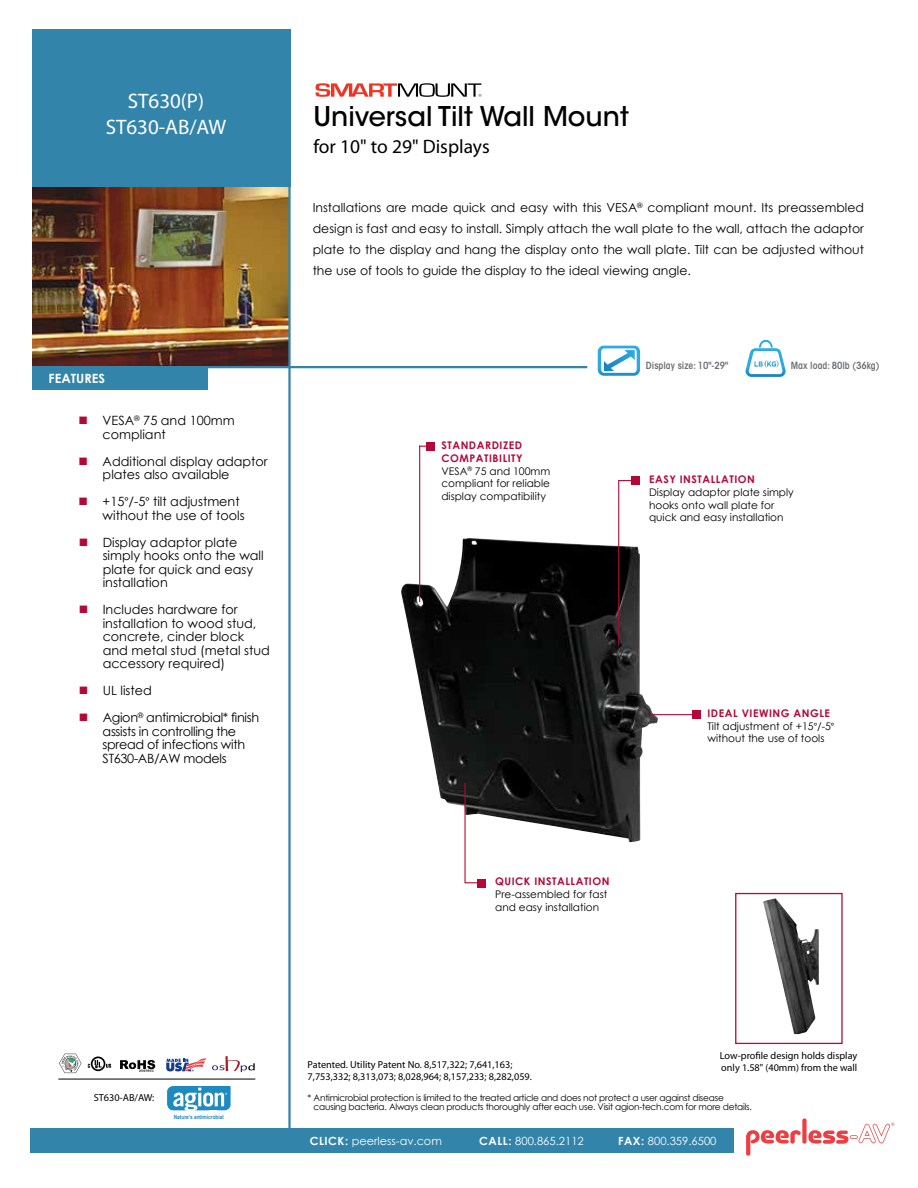
<style>
.page{position:relative;width:918px;height:1188px;background:#fff}
.page>*{position:absolute;margin:0;border:0;box-sizing:border-box;transform-origin:0 0}
.t1{font:500 27px "ITC Avant Garde Std";color:#000}
.t2{font:21px/25.2px "Myriad Pro";color:#fff;text-align:center}
.t3{font:19.5px "Myriad Pro";color:#000}
.t4{font:12.75px/13.5px "Century Gothic";color:#000}
.t5{font:12.75px/13.5px "Century Gothic";letter-spacing:-.025em;color:#000}
.t6{font:700 12.75px "Century Gothic";color:#fff}
.t7{font:12.45px/21px "Century Gothic";color:#000;text-align:justify}
.t8{font:11.25px "Century Gothic";color:#fff}
.t9{font:700 11.25px "Century Gothic";color:#fff}
.t10{font:10.5px/12.8px "Century Gothic";color:#000}
.t11{font:700 10.5px "Century Gothic";letter-spacing:.05em;color:#b30838}
.t12{font:10.2px/11.6px "Myriad Pro";color:#000}
.t13{font:600 condensed 9.9px "ITC Avant Garde Std";color:#6d6e71}
.t14{font:9px/9px "Century Gothic";letter-spacing:-.025em;color:#000}
.t15{font:700 5.85px "Arial Narrow";color:#1d8bc0}
.s1{color:#b30838}
.s2{font-family:"Myriad Pro"}
.s3{font-weight:700;color:#b30838}
.s4{font-weight:700}
</style>
<div class="page">
<img style="left:401px;top:538px;width:257px;height:304px">
<img style="left:32px;top:187px;width:256px;height:179px">
<hr style="left:32px;top:366px;width:555px;height:2px;background:#3384aa">
<div style="left:32px;top:29px;width:258px;height:158px;background:#3384aa"></div>
<div style="left:32px;top:366px;width:176px;height:24px;background:#3384aa"></div>
<svg style="left:598px;top:346px;width:42px;height:30px"></svg>
<hr style="left:288px;top:29px;width:3px;height:1101px;background:#3384aa">
<div style="left:31px;top:1129px;width:703px;height:24px;background:#3384aa"></div>
<svg style="left:746px;top:340px;width:40px;height:37px"></svg>
<div style="left:735px;top:893px;width:108px;height:151px;border:1px solid #b30838"></div>
<svg style="left:618px;top:480px;width:15px;height:167px"></svg>
<div style="left:631px;top:476px;width:9px;height:9px;background:#b30838"></div>
<div style="left:477px;top:879px;width:9px;height:8px;background:#b30838"></div>
<hr style="left:419px;top:446px;width:1px;height:156px;background:#b30838">
<div style="left:426px;top:442px;width:9px;height:8px;background:#b30838"></div>
<hr style="left:651px;top:714px;width:43px;height:1px;background:#b30838">
<div style="left:692px;top:710px;width:9px;height:9px;background:#b30838"></div>
<img style="left:763px;top:898px;width:56px;height:136px">
<svg style="left:464px;top:782px;width:16px;height:102px"></svg>
<div style="left:91px;top:1057px;width:14px;height:14px;border:2px solid #000;border-radius:50%"></div>
<svg style="left:88px;top:1060px;width:23px;height:8px"></svg>
<svg style="left:59px;top:1054px;width:22px;height:19px"></svg>
<svg style="left:212px;top:1056px;width:43px;height:16px"></svg>
<svg style="left:166px;top:1058px;width:40px;height:13px"></svg>
<svg style="left:120px;top:1060px;width:35px;height:12px"></svg>
<svg style="left:166px;top:1085px;width:65px;height:26px"></svg>
<hr style="left:58px;top:1079px;width:197px;height:1px;background:#000">
<svg style="left:746px;top:1130px;width:55px;height:26px"></svg>
<div style="left:802px;top:1118px;width:5px;height:26px;background:#ef3e42;border-radius:2px"></div>
<svg style="left:808px;top:1123px;width:86px;height:21px"></svg>
<svg style="left:316px;top:83px;width:165px;height:14px"></svg>
<h2 class="t2" style="left:106px;top:88px;width:122px">ST630(P)<br>ST630-AB/AW</h2>
<p class="t6" style="left:49px;top:369px;width:58px">FEATURES</p>
<p class="t4" style="left:103px;top:414px;width:134px;text-indent:-24px"><span class="s1">■</span> VESA<sup>®</sup> 75 and 100mm compliant</p>
<p class="t4" style="left:103px;top:454px;width:167px;text-indent:-24px"><span class="s1">■</span> Additional display adaptor plates also available</p>
<p class="t4" style="left:103px;top:495px;width:144px;text-indent:-24px"><span class="s1">■</span> +15<span class="s2">°</span>/-5<span class="s2">°</span> tilt adjustment without the use of tools</p>
<p class="t4" style="left:103px;top:535px;width:163px;text-indent:-24px"><span class="s1">■</span> Display adaptor plate simply hooks onto the wall plate for quick and easy installation</p>
<p class="t4" style="left:103px;top:603px;width:169px;text-indent:-24px"><span class="s1">■</span> Includes hardware for installation to wood stud, concrete, cinder block and metal stud (metal stud accessory required)</p>
<p class="t4" style="left:79px;top:684px;width:75px"><span class="s1">■</span> UL listed</p>
<p class="t5" style="left:103px;top:711px;width:158px;text-indent:-24px"><span class="s1">■</span> Agion<sup>®</sup> antimicrobial* finish assists in controlling the spread of infections with<br>ST630-AB/AW models</p>
<h1 class="t1" style="left:314px;top:100px;width:317px">Universal Tilt Wall Mount</h1>
<h3 class="t3" style="left:314px;top:135px;width:178px">for 10" to 29" Displays</h3>
<p class="t7" style="left:313px;top:197px;width:553px">Installations are made quick and easy with this VESA<sup>®</sup> compliant mount. Its preassembled design is fast and easy to install. Simply attach the wall plate to the wall, attach the adaptor plate to the display and hang the display onto the wall plate. Tilt can be adjusted without the use of tools to guide the display to the ideal viewing angle.</p>
<p class="t10" style="left:441px;top:439px;width:110px"><span class="s3">STANDARDIZED<br>COMPATIBILITY<br></span>VESA<sup>®</sup> 75 and 100mm compliant for reliable display compatibility</p>
<p class="t13" style="left:646px;top:359px;width:84px">Display size: 10"-29"</p>
<p class="t13" style="left:791px;top:359px;width:90px">Max load: 80lb (36kg)</p>
<p class="t11" style="left:649px;top:471px;width:56px">EASY IN STALLATION</p>
<p class="t10" style="left:649px;top:486px;width:146px">Display adaptor plate simply hooks onto wall plate for quick and easy installation</p>
<p class="t10" style="left:707px;top:706px;width:128px"><span class="s3">IDEAL VIEWING ANGLE<br></span>Tilt adjustment of +15<span class="s2">°</span>/-5<span class="s2">° </span>without the use of tools</p>
<p class="t11" style="left:495px;top:874px;width:116px">QUICK INSTALLATION</p>
<p class="t10" style="left:495px;top:888px;width:114px">Pre-assembled for fast and easy installation</p>
<p class="t12" style="left:308px;top:1059px;width:226px">Patented. Utility Patent No. 8,517,322; 7,641,163;<br>7,753,332; 8,313,073; 8,028,964; 8,157,233; 8,282,059.</p>
<p class="t12" style="left:720px;top:1050px;width:139px">Low-profile design holds display only 1.58" (40mm) from the wall</p>
<p class="t12" style="left:94px;top:1091px;width:62px">ST630-AB/AW:</p>
<p class="t14" style="left:314px;top:1094px;width:440px;text-indent:-6px">* Antimicrobial protection is limited to the treated article and does not protect a user against disease causing bacteria. Always clean products thoroughly after each use. Visit agion-tech.com for more details.</p>
<p class="t9" style="left:310px;top:1132px;width:8px">CLICK</p>
<p class="t8" style="left:345px;top:1133px;width:98px"><span class="s4">:</span> peerless-av.com</p>
<p class="t9" style="left:479px;top:1132px;width:8px">CALL</p>
<p class="t8" style="left:508px;top:1133px;width:77px"><span class="s4">:</span> 800.865.2112</p>
<p class="t8" style="left:618px;top:1133px;width:100px"><span class="s4">FAX:</span> 800.359.6500</p>
<p class="t15" style="left:174px;top:1113px;width:52px">Nature’s antimicrobial</p>
</div>
